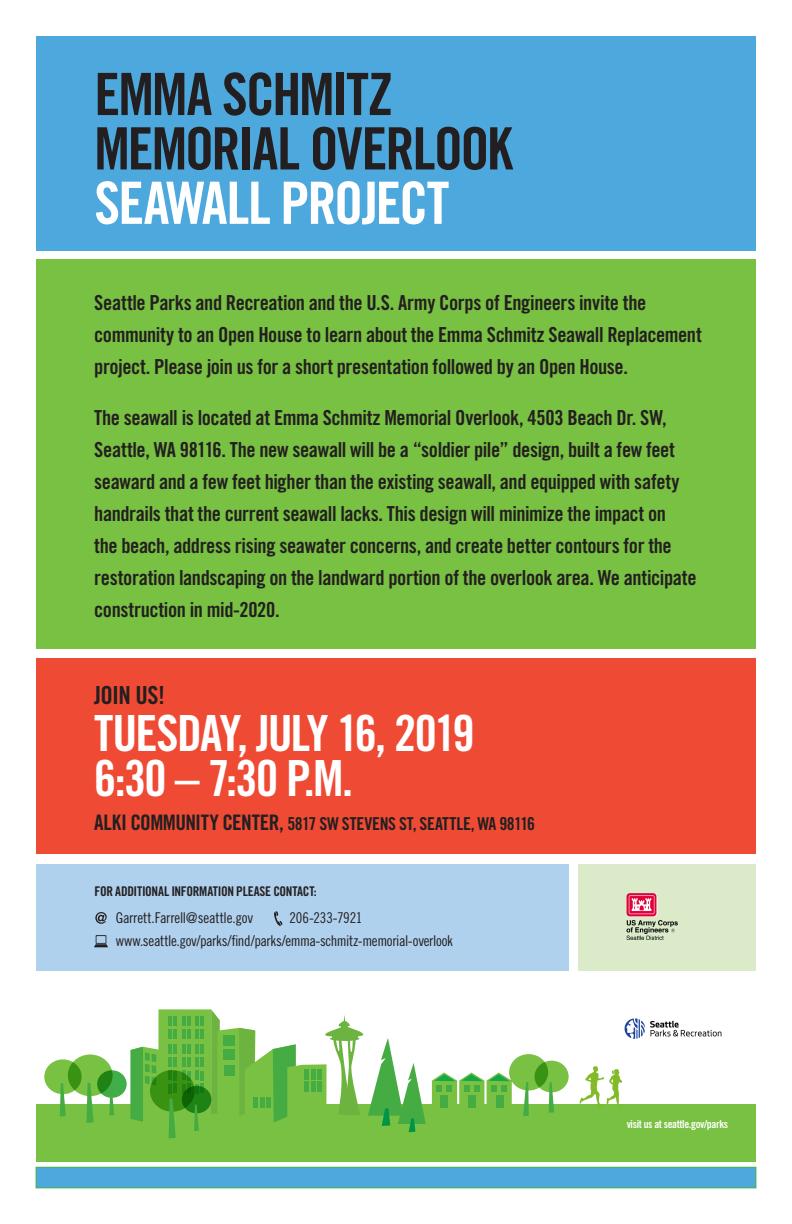
<style>
.page{position:relative;width:792px;height:1224px;background:#fff}
.page>*{position:absolute;margin:0;border:0;box-sizing:border-box;transform-origin:0 0}
.t1{font:58.4px/54.4px "Trade Gothic LT Std Bd Cn 20";letter-spacing:-.035em;color:#231f20}
.contact_info{font:49.8px "Trade Gothic LT Std Bd Cn 20";letter-spacing:-.04em;color:#fff}
.contact_info-2{font:24.9px "Trade Gothic LT Std Bd Cn 20";letter-spacing:-.03em;color:#231f20}
.t2{font:20.7px/32px "Trade Gothic LT Std Bd Cn 20";letter-spacing:-.02em;color:#231f20}
.contact_info-3{font:17.8px "Trade Gothic LT Std Bd Cn 20";letter-spacing:-.015em;color:#231f20}
.contact_info-4{font:14.9px "Trade Gothic LT Std Cn 18";letter-spacing:-.02em;color:#231f20}
.contact_info-5{font:13.4px "Trade Gothic LT Std Bd Cn 20";letter-spacing:-.02em;color:#231f20}
.t3{font:11px "Trade Gothic LT Std Bd Cn 20";letter-spacing:-.03em;color:#fff}
.s1{color:#fff}
.s2{font-size:21.4px}
</style>
<div class="page">
<div style="left:579px;top:864px;width:177px;height:107px;background:#dbebca"></div>
<div style="left:36px;top:659px;width:720px;height:195px;background:#ef4b34"></div>
<div style="left:36px;top:259px;width:720px;height:389px;background:#79c142"></div>
<div style="left:36px;top:36px;width:720px;height:215px;background:#4da8dd"></div>
<div style="left:36px;top:1104px;width:720px;height:58px;background:#79c142"></div>
<div style="left:36px;top:1167px;width:720px;height:21px;background:#4da8dd;border:1px solid #40ae49"></div>
<svg style="left:432px;top:1073px;width:80px;height:35px"></svg>
<div style="left:158px;top:1009px;width:53px;height:106px;background:#79c142"></div>
<svg style="left:130px;top:1047px;width:30px;height:75px"></svg>
<div style="left:509px;top:1054px;width:39px;height:37px;background:#79c142;border-radius:50%"></div>
<svg style="left:523px;top:1082px;width:6px;height:34px"></svg>
<svg style="left:535px;top:1061px;width:34px;height:31px"></svg>
<svg style="left:549px;top:1082px;width:5px;height:31px"></svg>
<div style="left:68px;top:1055px;width:45px;height:41px;background:#79c142;border-radius:50%"></div>
<svg style="left:86px;top:1083px;width:8px;height:40px"></svg>
<svg style="left:97px;top:1070px;width:30px;height:28px"></svg>
<svg style="left:109px;top:1089px;width:5px;height:27px"></svg>
<svg style="left:211px;top:1009px;width:215px;height:123px"></svg>
<hr style="left:332px;top:1035px;width:25px;height:3px;background:#6cb43f">
<svg style="left:330px;top:1037px;width:29px;height:4px"></svg>
<svg style="left:44px;top:1059px;width:38px;height:35px"></svg>
<svg style="left:60px;top:1083px;width:6px;height:34px"></svg>
<svg style="left:150px;top:1070px;width:45px;height:42px"></svg>
<div style="left:182px;top:1086px;width:29px;height:27px;background:#1e8312;border-radius:50%"></div>
<svg style="left:168px;top:1016px;width:36px;height:122px"></svg>
<img style="left:624px;top:1018px;width:98px;height:21px">
<svg style="left:579px;top:1066px;width:43px;height:41px"></svg>
<div style="left:36px;top:864px;width:533px;height:107px;background:#b0d1ee"></div>
<svg style="left:274px;top:911px;width:9px;height:15px"></svg>
<svg style="left:95px;top:912px;width:12px;height:12px"></svg>
<svg style="left:94px;top:935px;width:14px;height:12px"></svg>
<div style="left:627px;top:893px;width:30px;height:24px;background:#db2654;border-radius:4px"></div>
<img style="left:627px;top:894px;width:51px;height:46px">
<p class="t1" style="left:94px;top:67px;width:420px">EMMA SCHMITZ<br>MEMORIAL OVERLOOK<br><span class="s1">SEAWALL PROJECT</span></p>
<p class="t2" style="left:94px;top:286px;width:609px">Seattle Parks and Recreation and the U.S. Army Corps of Engineers invite the community to an Open House to learn about the Emma Schmitz Seawall Replacement project. Please join us for a short presentation followed by an Open House.</p>
<p class="t2" style="left:94px;top:401px;width:604px">The seawall is located at Emma Schmitz Memorial Overlook, 4503 Beach Dr. SW, Seattle, WA 98116. The new seawall will be a “soldier pile” design, built a few feet seaward and a few feet higher than the existing seawall, and equipped with safety handrails that the current seawall lacks. This design will minimize the impact on<br>the beach, address rising seawater concerns, and create better contours for the restoration landscaping on the landward portion of the overlook area. We anticipate construction in mid-2020.</p>
<p class="contact_info-2" style="left:94px;top:680px;width:72px">JOIN US!</p>
<p class="contact_info" style="left:94px;top:703px;width:382px">TUESDAY, JULY 16, 2019</p>
<p class="contact_info" style="left:94px;top:748px;width:260px">6:30 – 7:30 P.M.</p>
<p class="contact_info-3" style="left:94px;top:813px;width:442px"><span class="s2">ALKI COMMUNITY CENTER,</span> 5817 SW STEVENS ST, SEATTLE, WA 98116</p>
<p class="contact_info-5" style="left:94px;top:883px;width:224px">FOR ADDITIONAL INFORMATION PLEASE CONTACT:</p>
<p class="contact_info-4" style="left:116px;top:909px;width:139px">Garrett.Farrell@seattle.gov</p>
<p class="contact_info-4" style="left:289px;top:909px;width:74px">206-233-7921</p>
<p class="contact_info-4" style="left:116px;top:932px;width:339px">www.seattle.gov/parks/find/parks/emma-schmitz-memorial-overlook</p>
<p class="t3" style="left:627px;top:1118px;width:103px">visit us at seattle.gov/parks</p>
</div>
